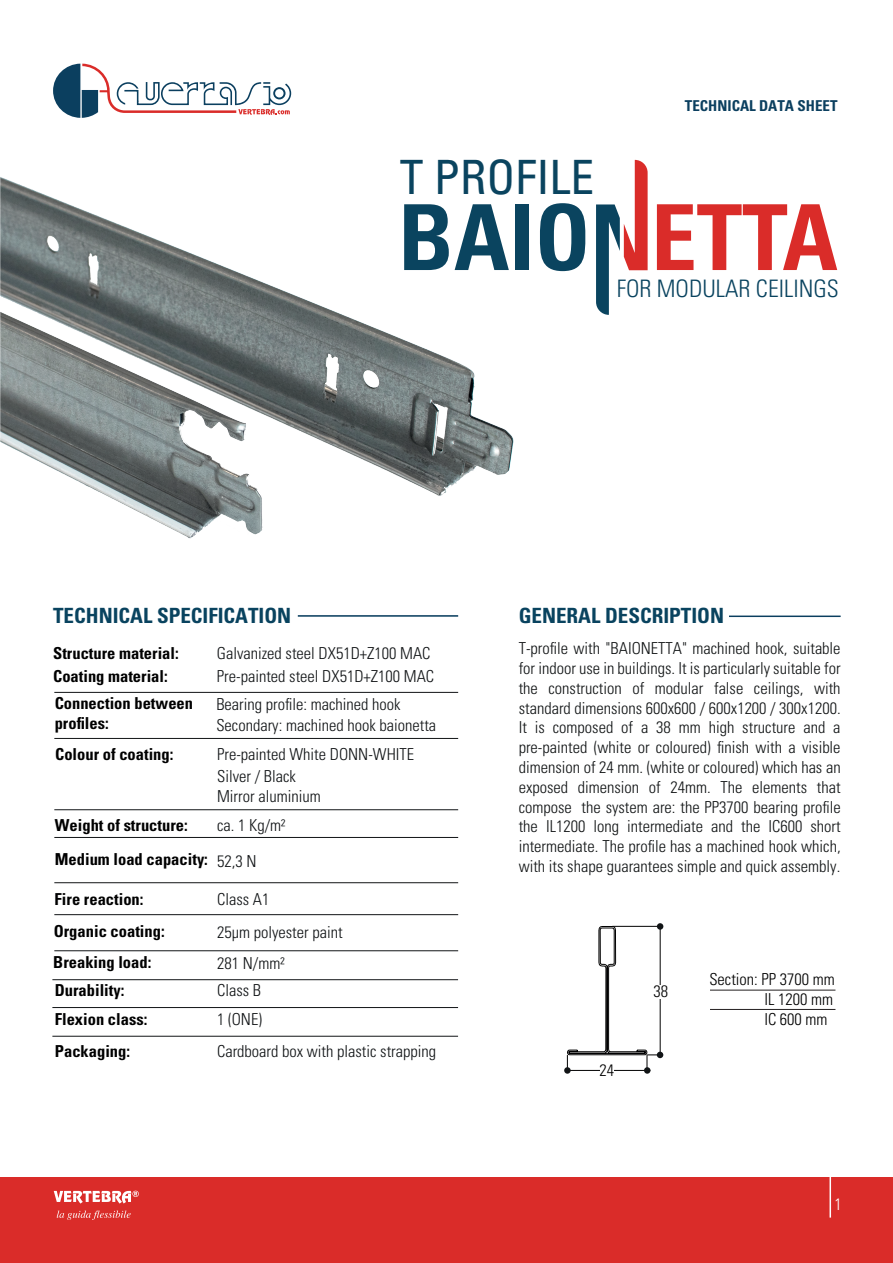
<style>
.page{position:relative;width:893px;height:1263px;background:#fff}
.page>*{position:absolute;margin:0;border:0;box-sizing:border-box;transform-origin:0 0}
.t1{font:700 condensed 91.05px "Univers LT Std";color:#0a445f}
.t2{font:700 condensed 91.05px "Univers LT Std";color:#da2c29}
.t3{font:condensed 47.25px "Univers LT Std";color:#0a445f}
.t4{font:300 condensed 24.15px "Univers LT Std";color:#09435f}
.t5{font:700 condensed 21px "Univers LT Std";color:#09435f}
.t6{font:300 condensed 16.5px/19.8px "Univers LT Std";color:#111415;text-align:justify}
.t7{font:300 condensed 16.5px/28px "Univers LT Std";color:#101315}
.t8{font:700 condensed 16.5px/31.5px "Univers LT Std";color:#000001}
.t9{font:300 condensed 16.5px/19.8px "Univers LT Std";color:#000001;text-align:justify}
.t10{font:300 condensed 16.5px "Univers LT Std";color:#111416}
.t11{font:300 condensed 16.5px "Univers LT Std";color:#fff}
.t12{font:700 condensed 15px "Univers LT Std";color:#0b3f5f}
.s1{color:#111416}
.s2{color:#101315}
</style>
<div class="page">
<svg style="left:53px;top:64px;width:238px;height:54px"></svg>
<div style="left:0;top:1178px;width:893px;height:85px;background:#da2c29"></div>
<svg style="left:54px;top:1191px;width:85px;height:12px"></svg>
<svg style="left:57px;top:1210px;width:74px;height:10px"></svg>
<div style="left:275px;top:89px;width:9px;height:9px;background:#fff;border-radius:50%"></div>
<hr style="left:829px;top:1174px;width:2px;height:43px;background:#fff">
<hr style="left:523px;top:615px;width:318px;height:2px;background:#0b3f5f">
<div style="left:517px;top:598px;width:212px;height:26px;background:#fff"></div>
<hr style="left:54px;top:692px;width:404px;height:1px;background:#111416">
<hr style="left:54px;top:738px;width:404px;height:1px;background:#111416">
<hr style="left:54px;top:809px;width:404px;height:1px;background:#111416">
<hr style="left:54px;top:882px;width:404px;height:1px;background:#111416">
<hr style="left:54px;top:914px;width:404px;height:1px;background:#111416">
<hr style="left:52px;top:979px;width:406px;height:1px;background:#111416">
<hr style="left:52px;top:1007px;width:406px;height:1px;background:#111416">
<hr style="left:52px;top:1036px;width:406px;height:1px;background:#111416">
<hr style="left:54px;top:950px;width:404px;height:1px;background:#111416">
<hr style="left:54px;top:837px;width:404px;height:1px;background:#111416">
<hr style="left:298px;top:615px;width:160px;height:2px;background:#0b3f5f">
<hr style="left:710px;top:990px;width:125px;height:1px;background:#231f20">
<hr style="left:710px;top:1009px;width:125px;height:1px;background:#231f20">
<img style="left:0;top:177px;width:514px;height:319px">
<img style="left:0;top:302px;width:324px;height:237px">
<svg style="left:596px;top:160px;width:52px;height:155px"></svg>
<svg style="left:566px;top:925px;width:97px;height:147px"></svg>
<div style="left:657px;top:923px;width:6px;height:7px;background:#111416;border-radius:50%"></div>
<svg style="left:564px;top:1067px;width:7px;height:7px"></svg>
<div style="left:644px;top:1067px;width:6px;height:7px;background:#111416;border-radius:50%"></div>
<h2 class="t3" style="left:400px;top:147px;width:196px">T PROFILE</h2>
<h1 class="t1" style="left:398px;top:182px;width:194px">BAIO</h1>
<p class="t12" style="left:685px;top:96px;width:154px">TECHNICAL DATA SHEET</p>
<h1 class="t2" style="left:651px;top:182px;width:188px">ETTA</h1>
<h3 class="t4" style="left:617px;top:274px;width:224px">FOR MODULAR CEILINGS</h3>
<p class="t5" style="left:53px;top:603px;width:240px">TECHNICAL SPECIFICATION</p>
<p class="t5" style="left:519px;top:603px;width:207px">GENERAL DESCRIPTION</p>
<p class="t8" style="left:53px;top:642px;width:127px;line-height:22.5px">Structure material:<br>Coating material:</p>
<p class="t8" style="left:55px;top:693px;width:140px;line-height:19.8px">Connection between profiles:</p>
<p class="t8" style="left:55px;top:739px;width:120px">Colour of coating:</p>
<p class="t8" style="left:55px;top:808px;width:155px;line-height:33.9px">Weight of structure:<br>Medium load capacity:</p>
<p class="t8" style="left:53px;top:884px;width:113px">Fire reaction:<br>Organic coating:<br>Breaking load:</p>
<p class="t8" style="left:55px;top:975px;width:94px;line-height:29.4px">Durability:<br>Flexion class:</p>
<p class="t8" style="left:55px;top:1035px;width:77px">Packaging:</p>
<p class="t7" style="left:217px;top:639px;width:215px">Galvanized steel DX51D+Z100 MAC</p>
<p class="t7" style="left:216px;top:662px;width:219px">Pre-painted steel DX51D+Z100 MAC<br>Bearing profile<span class="s1">: machined hook</span></p>
<p class="t10" style="left:216px;top:715px;width:221px"><span class="s2">Secondary</span>: machined hook baionetta</p>
<p class="t7" style="left:217px;top:743px;width:199px;line-height:22px">Pre-painted White DONN-WHITE<br>Silver / Black</p>
<p class="t7" style="left:217px;top:782px;width:105px">Mirror aluminium</p>
<p class="t7" style="left:217px;top:807px;width:70px;line-height:36px">ca. 1 Kg/m²<br>52,3 N</p>
<p class="t7" style="left:217px;top:885px;width:54px">Class A1</p>
<p class="t7" style="left:217px;top:918px;width:127px">25μm polyester paint</p>
<p class="t7" style="left:217px;top:949px;width:69px;line-height:27px">281 N/mm²<br>Class B</p>
<p class="t7" style="left:217px;top:1005px;width:46px">1 (ONE)</p>
<p class="t7" style="left:217px;top:1037px;width:220px">Cardboard box with plastic strapping</p>
<p class="t6" style="left:519px;top:638px;width:323px">T-profile with "BAIONETTA" machined hook, suitable for indoor use in buildings. It is particularly suitable for the construction of modular false ceilings, with standard dimensions 600x600 / 600x1200 / 300x1200.<br>It is composed of a 38 mm high structure and a pre-painted (white or coloured) finish with a visible dimension of 24 mm. (white or coloured) which has an exposed dimension of 24mm. The elements that compose the system are: the PP3700 bearing profile the IL1200 long intermediate and the IC600 short intermediate. The profile has a machined hook which, with its shape guarantees simple and quick assembly.</p>
<p class="t9" style="left:599px;top:1060px;width:16px">24</p>
<p class="t9" style="left:653px;top:982px;width:16px">38</p>
<p class="t9" style="left:764px;top:970px;width:72px;text-indent:-55px">Section: PP 3700 mm IL 1200 mm IC 600 mm</p>
<p class="t11" style="left:834px;top:1195px;width:9px">1</p>
</div>
